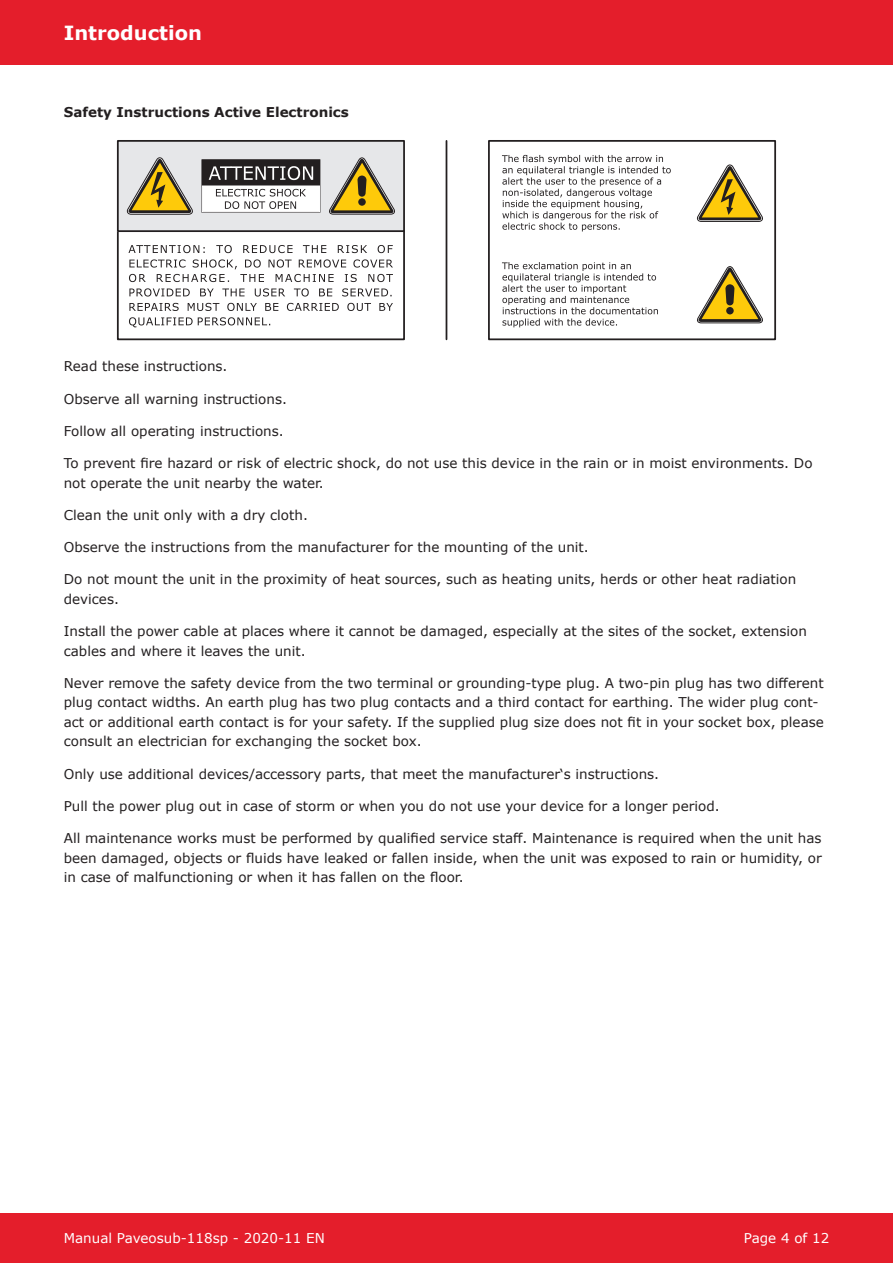
<style>
.page{position:relative;width:893px;height:1263px;background:#fff}
.page>*{position:absolute;margin:0;border:0;box-sizing:border-box;transform-origin:0 0}
.t1{font:700 19.5px "Verdana";color:#fff}
.t2{font:13.5px/19.5px "Verdana";color:#231f20}
.t3{font:13.5px "Verdana";color:#fff}
.t4{font:700 13.5px "Verdana";color:#231f20}
</style>
<div class="page">
<div style="left:0;top:0;width:893px;height:64px;background:#e41e2b"></div>
<div style="left:0;top:1212px;width:893px;height:51px;background:#e41e2b"></div>
<hr style="left:446px;top:141px;width:1px;height:198px;background:#231f20">
<div style="left:117px;top:230px;width:288px;height:110px;border:2px solid #231f20"></div>
<div style="left:118px;top:141px;width:286px;height:90px;background:#e6e7e9"></div>
<div style="left:117px;top:140px;width:288px;height:92px;border:2px solid #231f20"></div>
<svg style="left:127px;top:157px;width:66px;height:58px"></svg>
<div style="left:201px;top:159px;width:119px;height:54px;border:2px solid #231f20"></div>
<div style="left:488px;top:140px;width:288px;height:200px;border:2px solid #231f20"></div>
<svg style="left:128px;top:245px;width:265px;height:82px"></svg>
<div style="left:202px;top:160px;width:117px;height:26px;background:#231f20"></div>
<div style="left:202px;top:160px;width:118px;height:26px;border:1px solid #231f20"></div>
<div style="left:202px;top:186px;width:118px;height:26px;background:#fff;border:1px solid #fff"></div>
<svg style="left:209px;top:166px;width:104px;height:14px"></svg>
<svg style="left:216px;top:189px;width:90px;height:20px"></svg>
<svg style="left:329px;top:157px;width:66px;height:58px"></svg>
<svg style="left:697px;top:266px;width:66px;height:57px"></svg>
<svg style="left:502px;top:262px;width:156px;height:65px"></svg>
<svg style="left:697px;top:164px;width:66px;height:58px"></svg>
<svg style="left:502px;top:155px;width:169px;height:76px"></svg>
<h1 class="t1" style="left:64px;top:20px;width:140px">Introduction</h1>
<p class="t4" style="left:64px;top:102px;width:287px">Safety Instructions Active Electronics</p>
<p class="t2" style="left:64px;top:357px;width:165px">Read these instructions.</p>
<p class="t2" style="left:64px;top:389px;width:225px">Observe all warning instructions.</p>
<p class="t2" style="left:64px;top:421px;width:221px">Follow all operating instructions.</p>
<p class="t2" style="left:64px;top:453px;width:750px">To prevent fire hazard or risk of electric shock, do not use this device in the rain or in moist environments. Do not operate the unit nearby the water.</p>
<p class="t2" style="left:64px;top:505px;width:246px">Clean the unit only with a dry cloth.</p>
<p class="t2" style="left:64px;top:537px;width:527px">Observe the instructions from the manufacturer for the mounting of the unit.</p>
<p class="t2" style="left:64px;top:570px;width:734px">Do not mount the unit in the proximity of heat sources, such as heating units, herds or other heat radiation devices.</p>
<p class="t2" style="left:64px;top:621px;width:745px">Install the power cable at places where it cannot be damaged, especially at the sites of the socket, extension cables and where it leaves the unit.</p>
<p class="t2" style="left:64px;top:673px;width:762px">Never remove the safety device from the two terminal or grounding-type plug. A two-pin plug has two different plug contact widths. An earth plug has two plug contacts and a third contact for earthing. The wider plug cont&shy;act or additional earth contact is for your safety. If the supplied plug size does not fit in your socket box, please consult an electrician for exchanging the socket box.</p>
<p class="t2" style="left:64px;top:764px;width:597px">Only use additional devices/accessory parts, that meet the manufacturer‘s instructions.</p>
<p class="t2" style="left:64px;top:796px;width:657px">Pull the power plug out in case of storm or when you do not use your device for a longer period.</p>
<p class="t2" style="left:64px;top:828px;width:759px;text-align:justify">All maintenance works must be performed by qualified service staff. Maintenance is required when the unit has been damaged, objects or fluids have leaked or fallen inside, when the unit was exposed to rain or humidity, or in case of malfunctioning or when it has fallen on the floor.</p>
<p class="t3" style="left:64px;top:1228px;width:263px">Manual Paveosub-118sp - 2020-11 EN</p>
<p class="t3" style="left:744px;top:1228px;width:87px">Page 4 of 12</p>
</div>
